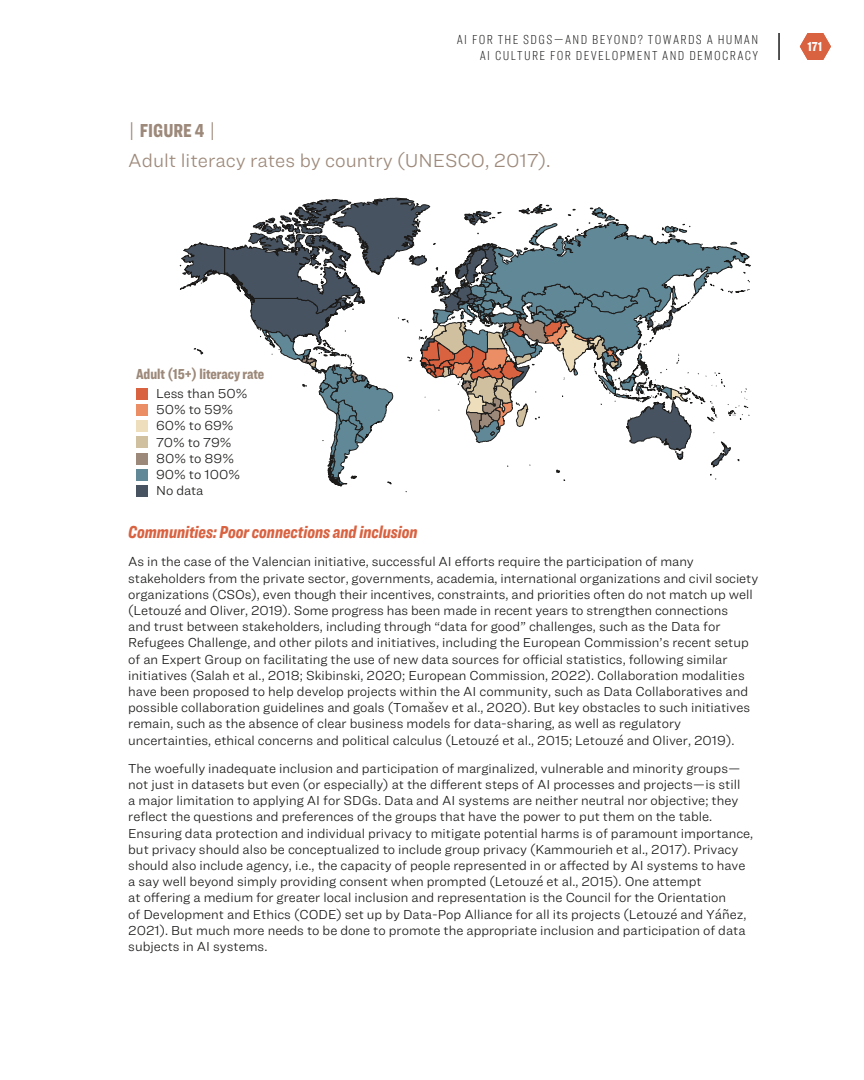
<style>
.page{position:relative;width:864px;height:1080px;background:#fff}
.page>*{position:absolute;margin:0;border:0;box-sizing:border-box;transform-origin:0 0}
.t1{font:300 19.5px "Ringside";color:#9d897a}
.t2{font:900 19.5px "Ringside Compressed";color:#9d897a}
.t3{font:italic 900 18px "Ringside Compressed";color:#d96241}
.t4{font:900 15px "Ringside Compressed";color:#9d897a}
.t5{font:300 13.5px/16.2px "Ringside";color:#1c1b1a}
.t6{font:100 13.5px/16.2px "Ringside Compressed";letter-spacing:.1em;color:#1c1b1a}
.t7{font:900 13.5px "Ringside Compressed";color:#fff}
.s1{font-family:"Ringside";font-weight:300}
</style>
<div class="page">
<svg style="left:179px;top:244px;width:572px;height:106px"></svg>
<svg style="left:195px;top:198px;width:555px;height:294px"></svg>
<div style="left:136px;top:362px;width:145px;height:135px;background:#fff"></div>
<div style="left:136px;top:388px;width:12px;height:12px;background:#d96241"></div>
<div style="left:136px;top:404px;width:12px;height:12px;background:#eb8d65"></div>
<div style="left:136px;top:420px;width:12px;height:12px;background:#eedebc"></div>
<div style="left:136px;top:436px;width:12px;height:12px;background:#d1c09f"></div>
<div style="left:136px;top:453px;width:12px;height:12px;background:#9d897a"></div>
<div style="left:136px;top:469px;width:12px;height:12px;background:#618897"></div>
<div style="left:136px;top:485px;width:12px;height:12px;background:#475361"></div>
<svg style="left:800px;top:33px;width:31px;height:27px"></svg>
<svg style="left:779px;top:33px;width:1px;height:27px"></svg>
<p class="t6" style="left:457px;top:31px;width:23px">AI FOR</p>
<p class="t6" style="left:480px;top:31px;width:263px;text-indent:18px">THE SDGS—AN D BEYON D? TOWARDS A HUMAN<br>AI CULTURE FOR</p>
<p class="t6" style="left:576px;top:47px;width:9px">DEVELOPMEN</p>
<p class="t6" style="left:652px;top:47px;width:46px">T AN D DEMOCRAC</p>
<p class="t6" style="left:753px;top:47px;width:7px">Y</p>
<h1 class="t2" style="left:128px;top:117px;width:89px"><span class="s1">|</span> FIGURE 4 <span class="s1">|</span></h1>
<h1 class="t1" style="left:128px;top:147px;width:424px">Adult literacy rates by country (UNESCO, 2017).</h1>
<p class="t7" style="left:807px;top:37px;width:16px">171</p>
<p class="t4" style="left:136px;top:363px;width:130px">Adult (15+) literacy rate</p>
<p class="t5" style="left:156px;top:385px;width:93px">Less than 50%<br>50% to 59%<br>60% to 69%<br>70% to 79%<br>80% to 89%<br>90% to 100%<br>No data</p>
<h2 class="t3" style="left:128px;top:519px;width:291px">Communities: Poor connections and inclusion</h2>
<p class="t5" style="left:128px;top:553px;width:632px">As in the case of the Valencian initiative, successful AI efforts require the participation of many stakeholders from the private sector, governments, academia, international organizations and civil society organizations (CSOs), even though their incentives, constraints, and priorities often do not match up well (Letouzé and Oliver, 2019). Some progress has been made in recent years to strengthen connections<br>and trust between stakeholders, including through “data for good” challenges, such as the Data for Refugees Challenge, and other pilots and initiatives, including the European Commission’s recent setup of an Expert Group on facilitating the use of new data sources for official statistics, following similar initiatives (Salah et al., 2018; Skibinski, 2020; European Commission, 2022). Collaboration modalities have been proposed to help develop projects within the AI community, such as Data Collaboratives and possible collaboration guidelines and goals (Tomašev et al., 2020). But key obstacles to such initiatives remain, such as the absence of clear business models for data-sharing, as well as regulatory uncertainties, ethical concerns and political calculus (Letouzé et al., 2015; Letouzé and Oliver, 2019).</p>
<p class="t5" style="left:128px;top:760px;width:627px">The woefully inadequate inclusion and participation of marginalized, vulnerable and minority groups— not just in datasets but even (or especially) at the different steps of AI processes and projects—is still<br>a major limitation to applying AI for SDGs. Data and AI systems are neither neutral nor objective; they reflect the questions and preferences of the groups that have the power to put them on the table.<br>Ensuring data protection and individual privacy to mitigate potential harms is of paramount importance, but privacy should also be conceptualized to include group privacy (Kammourieh et al., 2017). Privacy should also include agency, i.e., the capacity of people represented in or affected by AI systems to have a say well beyond simply providing consent when prompted (Letouzé et al., 2015). One attempt<br>at offering a medium for greater local inclusion and representation is the Council for the Orientation<br>of Development and Ethics (CODE) set up by Data-Pop Alliance for all its projects (Letouzé and Yáñez, 2021). But much more needs to be done to promote the appropriate inclusion and participation of data subjects in AI systems.</p>
</div>
